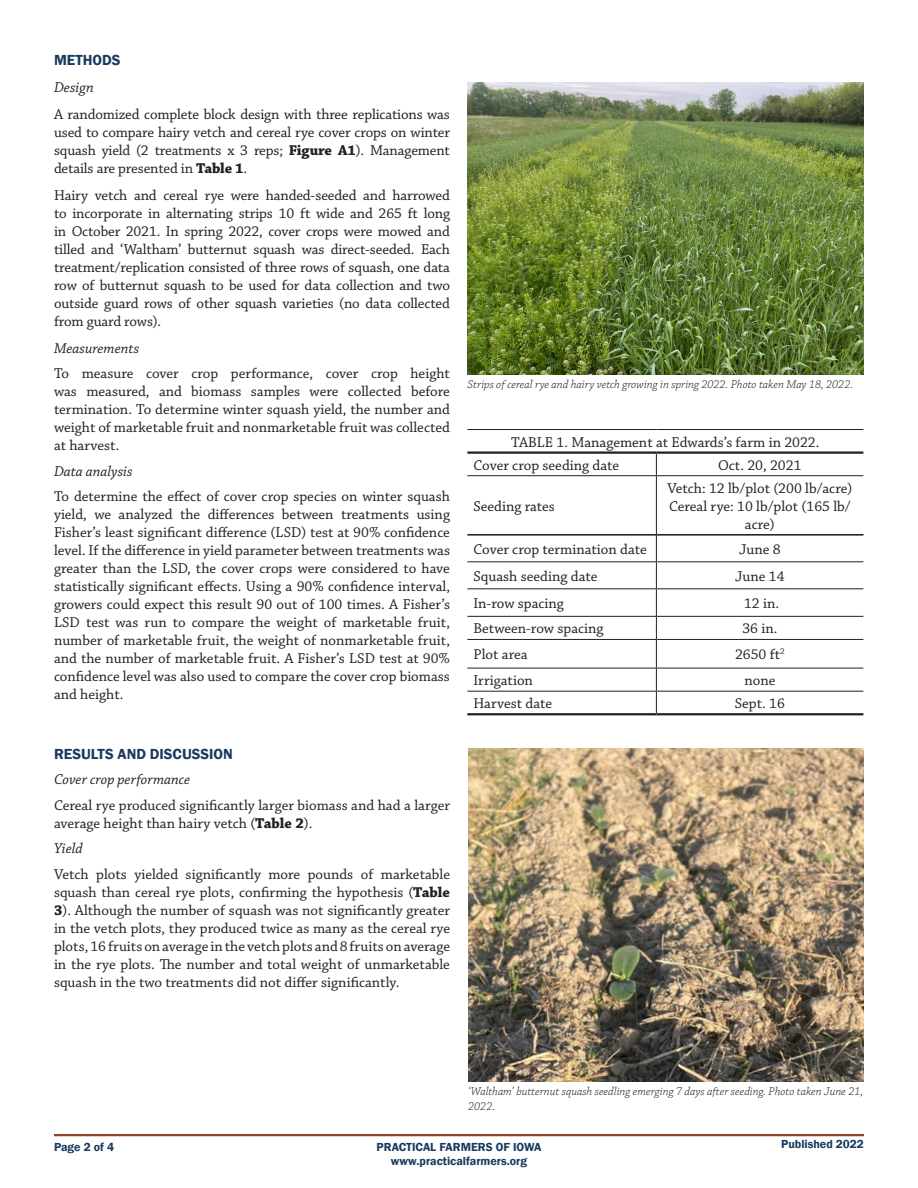
<style>
.page{position:relative;width:918px;height:1188px;background:#fff}
.page>*{position:absolute;margin:0;border:0;box-sizing:border-box;transform-origin:0 0}
.Resource_Links{font:15px/18px "Chaparral Pro";color:#231f20;text-align:justify}
.Subhead{font:15px/18px "Chaparral Pro";letter-spacing:-.01em;color:#231f20;text-align:justify}
.Resource_Links-2{font:italic 15px "Chaparral Pro";color:#231f20}
.Resource_Links-3{font:600 15px "Franklin Gothic";color:#183a5f}
.Subhead-2{font:600 15px "Franklin Gothic";color:#183a5f}
.Subhead-3{font:italic 15px "Chaparral Pro";color:#231f20}
.Resource_Links-4{font:italic 300 12px/14.4px "Chaparral Pro";color:#231f20}
.t1{font:600 12px "Franklin Gothic";color:#183a5f}
.s1{font-weight:700}
</style>
<div class="page">
<hr style="left:54px;top:1134px;width:810px;height:2px;background:#92442a">
<svg style="left:467px;top:454px;width:396px;height:259px"></svg>
<hr style="left:467px;top:429px;width:189px;height:1px;background:#231f20">
<hr style="left:656px;top:429px;width:207px;height:1px;background:#231f20">
<svg style="left:656px;top:454px;width:1px;height:21px"></svg>
<hr style="left:467px;top:475px;width:189px;height:1px;background:#231f20">
<hr style="left:656px;top:475px;width:207px;height:1px;background:#231f20">
<hr style="left:656px;top:476px;width:1px;height:58px;background:#231f20">
<hr style="left:467px;top:561px;width:189px;height:1px;background:#231f20">
<hr style="left:656px;top:561px;width:207px;height:1px;background:#231f20">
<hr style="left:467px;top:588px;width:189px;height:1px;background:#231f20">
<hr style="left:656px;top:588px;width:207px;height:1px;background:#231f20">
<hr style="left:467px;top:616px;width:189px;height:1px;background:#231f20">
<hr style="left:656px;top:616px;width:207px;height:1px;background:#231f20">
<hr style="left:467px;top:639px;width:189px;height:1px;background:#231f20">
<hr style="left:656px;top:639px;width:207px;height:1px;background:#231f20">
<hr style="left:467px;top:668px;width:189px;height:1px;background:#231f20">
<hr style="left:656px;top:668px;width:207px;height:1px;background:#231f20">
<hr style="left:467px;top:691px;width:189px;height:1px;background:#231f20">
<hr style="left:656px;top:691px;width:207px;height:1px;background:#231f20">
<svg style="left:656px;top:536px;width:1px;height:177px"></svg>
<hr style="left:467px;top:534px;width:189px;height:1px;background:#231f20">
<hr style="left:467px;top:535px;width:189px;height:1px;background:#231f20">
<hr style="left:656px;top:534px;width:207px;height:1px;background:#231f20">
<hr style="left:656px;top:535px;width:207px;height:1px;background:#231f20">
<hr style="left:467px;top:451px;width:189px;height:3px;background:#231f20">
<hr style="left:656px;top:451px;width:207px;height:3px;background:#231f20">
<hr style="left:467px;top:713px;width:189px;height:2px;background:#231f20">
<hr style="left:656px;top:713px;width:207px;height:2px;background:#231f20">
<img style="left:468px;top:748px;width:395px;height:334px">
<img style="left:467px;top:82px;width:396px;height:293px">
<p class="Subhead-2" style="left:54px;top:50px;width:68px">METHODS</p>
<p class="Subhead-3" style="left:54px;top:78px;width:41px">Design</p>
<p class="Subhead" style="left:54px;top:105px;width:398px">A randomized complete block design with three replications was used to compare hairy vetch and cereal rye cover crops on winter squash yield (2 treatments x 3 reps; <span class="s1">Figure A1</span>). Management details are presented in <span class="s1">Table 1</span>.</p>
<p class="Subhead" style="left:54px;top:186px;width:398px">Hairy vetch and cereal rye were handed-seeded and harrowed to incorporate in alternating strips 10 ft wide and 265 ft long in October 2021. In spring 2022, cover crops were mowed and tilled and ‘Waltham’ butternut squash was direct-seeded. Each treatment/replication consisted of three rows of squash, one data row of butternut squash to be used for data collection and two outside guard rows of other squash varieties (no data collected from guard rows).</p>
<p class="Resource_Links-2" style="left:54px;top:339px;width:87px">Measurements</p>
<p class="Resource_Links" style="left:54px;top:365px;width:398px">To measure cover crop performance, cover crop height was measured, and biomass samples were collected before termination. To determine winter squash yield, the number and weight of marketable fruit and nonmarketable fruit was collected at harvest.</p>
<p class="Resource_Links-2" style="left:54px;top:462px;width:80px">Data analysis</p>
<p class="Resource_Links" style="left:54px;top:488px;width:398px">To determine the effect of cover crop species on winter squash yield, we analyzed the differences between treatments using Fisher’s least significant difference (LSD) test at 90% confidence level. If the difference in yield parameter between treatments was greater than the LSD, the cover crops were considered to have statistically significant effects. Using a 90% confidence interval, growers could expect this result 90 out of 100 times. A Fisher’s LSD test was run to compare the weight of marketable fruit, number of marketable fruit, the weight of nonmarketable fruit, and the number of marketable fruit. A Fisher’s LSD test at 90% confidence level was also used to compare the cover crop biomass and height.</p>
<p class="Resource_Links-3" style="left:54px;top:744px;width:180px">RESULTS AND DISCUSSION</p>
<p class="Resource_Links-2" style="left:54px;top:771px;width:138px">Cover crop performance</p>
<p class="Resource_Links" style="left:54px;top:796px;width:398px">Cereal rye produced significantly larger biomass and had a larger average height than hairy vetch (<span class="s1">Table 2</span>).</p>
<p class="Resource_Links-2" style="left:54px;top:840px;width:30px">Yield</p>
<p class="Resource_Links" style="left:54px;top:865px;width:398px">Vetch plots yielded significantly more pounds of marketable squash than cereal rye plots, confirming the hypothesis (<span class="s1">Table 3</span>). Although the number of squash was not significantly greater in the vetch plots, they produced twice as many as the cereal rye plots, 16 fruits on average in the vetch plots and 8 fruits on average in the rye plots. The number and total weight of unmarketable squash in the two treatments did not differ significantly.</p>
<p class="Resource_Links-4" style="left:467px;top:378px;width:387px">Strips of cereal rye and hairy vetch growing in spring 2022. Photo taken May 18, 2022.</p>
<p class="Resource_Links" style="left:511px;top:433px;width:310px">TABLE 1. Management at Edwards’s farm in 2022.</p>
<p class="Resource_Links" style="left:473px;top:457px;width:147px">Cover crop seeding date</p>
<p class="Resource_Links" style="left:718px;top:457px;width:85px">Oct. 20, 2021</p>
<p class="Resource_Links" style="left:473px;top:498px;width:83px">Seeding rates</p>
<p class="Resource_Links" style="left:667px;top:480px;width:187px">Vetch: 12 lb/plot (200 lb/acre)</p>
<p class="Resource_Links" style="left:669px;top:498px;width:183px;text-align:center">Cereal rye: 10 lb/plot (165 lb/ acre)</p>
<p class="Resource_Links" style="left:473px;top:541px;width:175px">Cover crop termination date</p>
<p class="Resource_Links" style="left:739px;top:541px;width:43px">June 8</p>
<p class="Resource_Links" style="left:473px;top:568px;width:125px">Squash seeding date</p>
<p class="Resource_Links" style="left:735px;top:568px;width:51px">June 14</p>
<p class="Resource_Links" style="left:473px;top:595px;width:92px">In-row spacing</p>
<p class="Resource_Links" style="left:744px;top:595px;width:37px">12 in.</p>
<p class="Resource_Links" style="left:473px;top:620px;width:132px">Between-row spacing</p>
<p class="Resource_Links" style="left:742px;top:620px;width:37px">36 in.</p>
<p class="Resource_Links" style="left:473px;top:646px;width:56px">Plot area</p>
<p class="Resource_Links" style="left:735px;top:646px;width:51px">2650 ft<sup>2</sup></p>
<p class="Resource_Links" style="left:473px;top:672px;width:61px">Irrigation</p>
<p class="Resource_Links" style="left:744px;top:672px;width:32px">none</p>
<p class="Resource_Links" style="left:473px;top:695px;width:80px">Harvest date</p>
<p class="Resource_Links" style="left:735px;top:695px;width:52px">Sept. 16</p>
<p class="Resource_Links-4" style="left:468px;top:1085px;width:396px">‘Waltham’ butternut squash seedling emerging 7 days after seeding. Photo taken June 21,<br>2022.</p>
<p class="t1" style="left:54px;top:1140px;width:62px">Page 2 of 4</p>
<p class="t1" style="left:377px;top:1140px;width:166px">PRACTICAL FARMERS OF IOWA</p>
<p class="t1" style="left:781px;top:1137px;width:84px">Published 2022</p>
<p class="t1" style="left:391px;top:1154px;width:138px">www.practicalfarmers.org</p>
</div>
